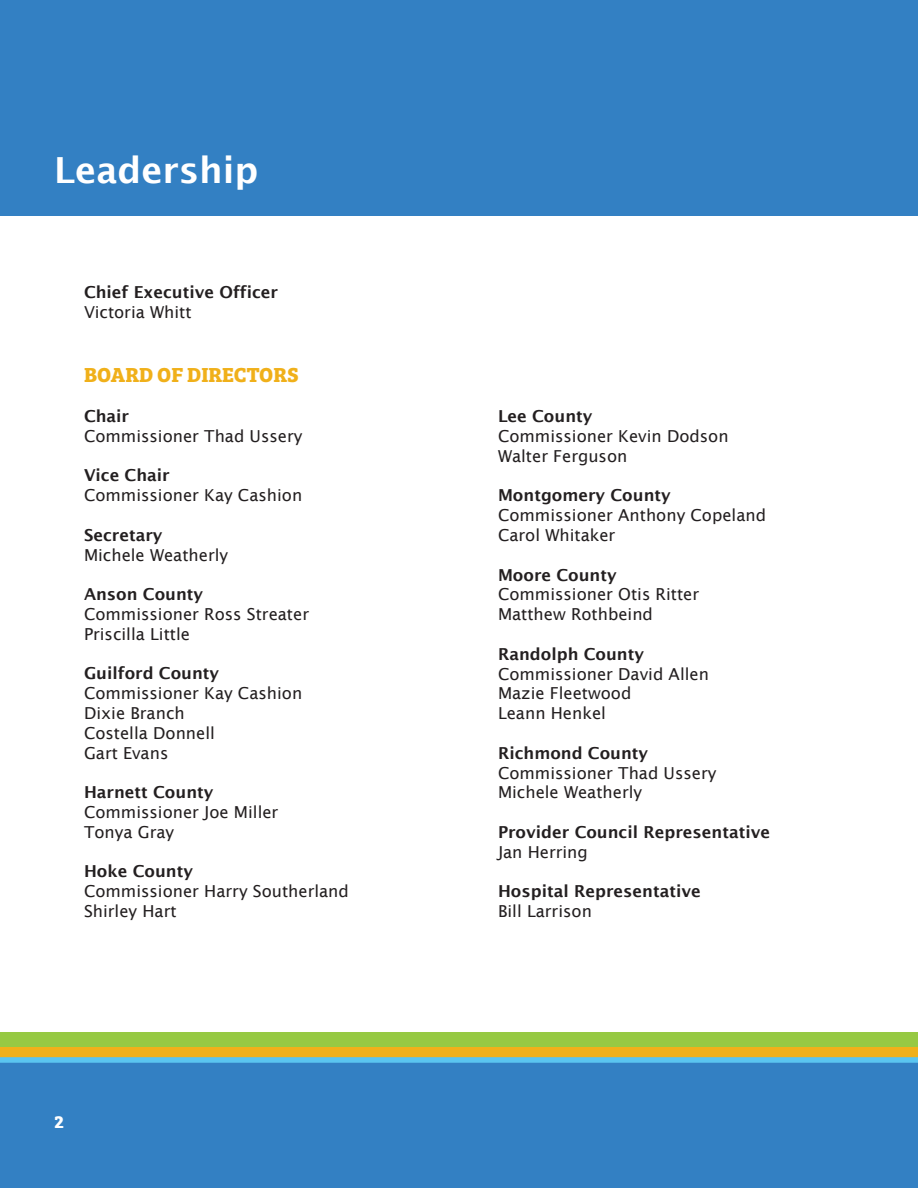
<style>
.page{position:relative;width:918px;height:1188px;background:#fff}
.page>*{position:absolute;margin:0;border:0;box-sizing:border-box;transform-origin:0 0}
.t1{font:600 36px "Lucida Sans";color:#fff}
.t2{font:700 21px "Bree Serif";color:#f0b01a}
.t3{font:700 18px "Bree Serif";color:#fff}
.t4{font:16.5px/19.8px "Lucida Sans";color:#231f20}
.t5{font:600 16.5px "Lucida Sans";color:#231f20}
</style>
<div class="page">
<div style="left:0;top:1062px;width:918px;height:126px;background:#3380c3"></div>
<div style="left:0;top:0;width:918px;height:216px;background:#3380c3"></div>
<svg style="left:0;top:1057px;width:918px;height:6px;fill:#5ac5f0"></svg>
<div style="left:0;top:1042px;width:918px;height:15px;background:#f0b01a"></div>
<div style="left:0;top:1032px;width:918px;height:15px;background:#96c943"></div>
<h1 class="t1" style="left:54px;top:149px;width:206px">Leadership</h1>
<p class="t5" style="left:84px;top:282px;width:196px">Chief Executive Officer</p>
<p class="t4" style="left:84px;top:302px;width:109px">Victoria Whitt</p>
<p class="t2" style="left:84px;top:359px;width:216px">BOARD OF DIRECTORS</p>
<p class="t5" style="left:84px;top:407px;width:47px">Chair</p>
<p class="t4" style="left:84px;top:426px;width:220px">Commissioner Thad Ussery</p>
<p class="t5" style="left:84px;top:466px;width:87px">Vice Chair</p>
<p class="t4" style="left:84px;top:485px;width:220px">Commissioner Kay Cashion</p>
<p class="t5" style="left:84px;top:525px;width:80px">Secretary</p>
<p class="t4" style="left:84px;top:545px;width:146px">Michele Weatherly</p>
<p class="t5" style="left:84px;top:585px;width:121px">Anson County</p>
<p class="t4" style="left:84px;top:604px;width:227px">Commissioner Ross Streater<br>Priscilla Little</p>
<p class="t5" style="left:84px;top:664px;width:137px">Guilford County</p>
<p class="t4" style="left:84px;top:683px;width:220px">Commissioner Kay Cashion<br>Dixie Branch<br>Costella Donnell<br>Gart Evans</p>
<p class="t5" style="left:84px;top:783px;width:131px">Harnett County</p>
<p class="t4" style="left:84px;top:802px;width:196px">Commissioner Joe Miller<br>Tonya Gray</p>
<p class="t5" style="left:84px;top:862px;width:111px">Hoke County</p>
<p class="t4" style="left:84px;top:881px;width:266px">Commissioner Harry Southerland<br>Shirley Hart</p>
<p class="t3" style="left:55px;top:1108px;width:11px">2</p>
<p class="t5" style="left:498px;top:407px;width:96px">Lee County</p>
<p class="t4" style="left:498px;top:426px;width:232px">Commissioner Kevin Dodson<br>Walter Ferguson</p>
<p class="t5" style="left:498px;top:486px;width:174px">Montgomery County</p>
<p class="t4" style="left:498px;top:505px;width:270px">Commissioner Anthony Copeland<br>Carol Whitaker</p>
<p class="t5" style="left:498px;top:565px;width:120px">Moore County</p>
<p class="t4" style="left:498px;top:585px;width:203px">Commissioner Otis Ritter<br>Matthew Rothbeind</p>
<p class="t5" style="left:498px;top:645px;width:148px">Randolph County</p>
<p class="t4" style="left:498px;top:664px;width:213px">Commissioner David Allen<br>Mazie Fleetwood<br>Leann Henkel</p>
<p class="t5" style="left:498px;top:744px;width:152px">Richmond County</p>
<p class="t4" style="left:498px;top:763px;width:220px">Commissioner Thad Ussery<br>Michele Weatherly</p>
<p class="t5" style="left:498px;top:823px;width:274px">Provider Council Representative</p>
<p class="t4" style="left:498px;top:842px;width:91px">Jan Herring</p>
<p class="t5" style="left:498px;top:882px;width:204px">Hospital Representative</p>
<p class="t4" style="left:498px;top:901px;width:95px">Bill Larrison</p>
</div>
